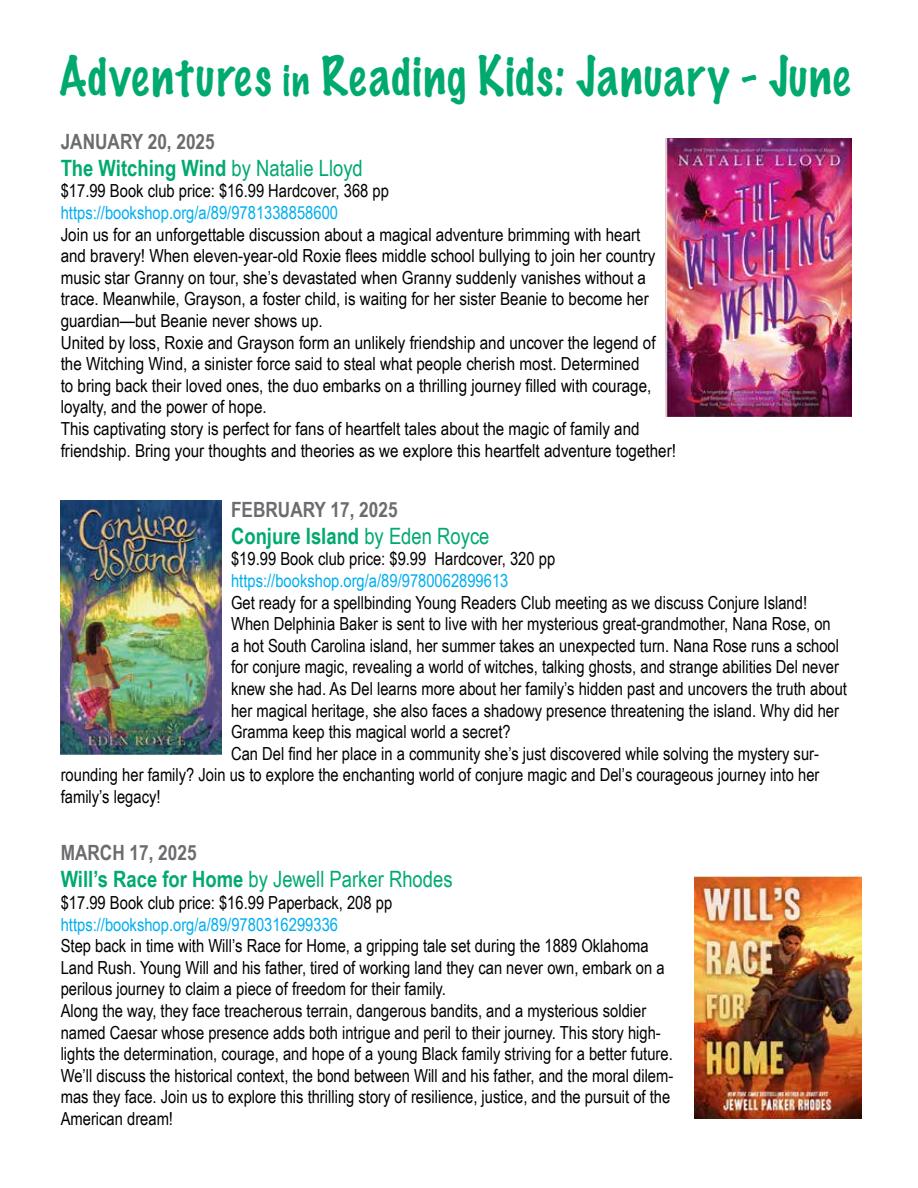
<style>
.page{position:relative;width:918px;height:1188px;background:#fff}
.page>*{position:absolute;margin:0;border:0;box-sizing:border-box;transform-origin:0 0}
.t1{font:100 49.5px "Marker Felt";letter-spacing:.035em;color:#00aa6e;scale:.92 1}
.t2{font:700 22.5px "Arial Narrow";color:#00aa6e}
.t3{font:22.5px "Arial Narrow";color:#00aa6e}
.t4{font:700 21px "Arial Narrow";color:#6b6c6f}
.t5{font:18px/21.6px "Arial Narrow";color:#000}
.t6{font:18px "Arial Narrow";color:#00aeef}
.s1{font-size:39.3px}
.s2{font-weight:400}
.s3{font-weight:700}
</style>
<div class="page">
<img style="left:665px;top:139px;width:186px;height:277px">
<img style="left:61px;top:500px;width:160px;height:255px">
<img style="left:694px;top:876px;width:168px;height:242px">
<h1 class="t1" style="left:59px;top:37px;width:861px">Adventures <span class="s1">in</span> Reading Kids: January - June</h1>
<p class="t4" style="left:61px;top:125px;width:156px">JANUARY 20, 2025</p>
<p class="t2" style="left:61px;top:151px;width:304px">The Witching Wind <span class="s2">by Natalie Lloyd</span></p>
<p class="t5" style="left:61px;top:180px;width:330px">$17.99 Book club price: $16.99 Hardcover, 368 pp</p>
<p class="t6" style="left:61px;top:199px;width:279px">https://bookshop.org/a/89/9781338858600</p>
<p class="t5" style="left:61px;top:223px;width:617px">Join us for an unforgettable discussion about a magical adventure brimming with heart<br>and bravery! When eleven-year-old Roxie flees middle school bullying to join her country music star Granny on tour, she’s devastated when Granny suddenly vanishes without a trace. Meanwhile, Grayson, a foster child, is waiting for her sister Beanie to become her guardian—but Beanie never shows up.<br>United by loss, Roxie and Grayson form an unlikely friendship and uncover the legend of the Witching Wind, a sinister force said to steal what people cherish most. Determined<br>to bring back their loved ones, the duo embarks on a thrilling journey filled with courage, loyalty, and the power of hope.<br>This captivating story is perfect for fans of heartfelt tales about the magic of family and friendship. Bring your thoughts and theories as we explore this heartfelt adventure together!</p>
<p class="t4" style="left:231px;top:494px;width:168px">FEBRUARY 17, 2025</p>
<p class="t2" style="left:231px;top:519px;width:260px">Conjure Island <span class="s2">by Eden Royce</span></p>
<p class="t5" style="left:231px;top:548px;width:326px">$19.99 Book club price: $9.99 Hardcover, 320 pp</p>
<p class="t6" style="left:231px;top:568px;width:279px">https://bookshop.org/a/89/9780062899613</p>
<p class="t5" style="left:231px;top:591px;width:578px">Get ready for a spellbinding Young Readers Club meeting as we discuss Conjure Island!</p>
<p class="t5" style="left:231px;top:612px;width:601px">When Delphinia Baker is sent to live with her mysterious great-grandmother, Nana Rose, on</p>
<p class="t5" style="left:231px;top:634px;width:609px">a hot South Carolina island, her summer takes an unexpected turn. Nana Rose runs a school</p>
<p class="t5" style="left:231px;top:656px;width:609px">for conjure magic, revealing a world of witches, talking ghosts, and strange abilities Del never</p>
<p class="t5" style="left:231px;top:677px;width:617px">knew she had. As Del learns more about her family’s hidden past and uncovers the truth about</p>
<p class="t5" style="left:231px;top:699px;width:609px">her magical heritage, she also faces a shadowy presence threatening the island. Why did her</p>
<p class="t5" style="left:231px;top:720px;width:281px">Gramma keep this magical world a secret?</p>
<p class="t5" style="left:231px;top:742px;width:590px">Can Del find her place in a community she’s just discovered while solving the mystery sur-</p>
<p class="t5" style="left:61px;top:764px;width:760px">rounding her family? Join us to explore the enchanting world of conjure magic and Del’s courageous journey into her</p>
<p class="t5" style="left:61px;top:785px;width:101px">family’s legacy!</p>
<p class="t4" style="left:61px;top:837px;width:137px">MARCH 17, 2025</p>
<p class="t3" style="left:61px;top:863px;width:393px"><span class="s3">Will’s Race for Home</span> by Jewell Parker Rhodes</p>
<p class="t5" style="left:61px;top:891px;width:333px">$17.99 Book club price: $16.99 Paperback, 208 pp</p>
<p class="t6" style="left:61px;top:911px;width:279px">https://bookshop.org/a/89/9780316299336</p>
<p class="t5" style="left:61px;top:934px;width:614px">Step back in time with Will’s Race for Home, a gripping tale set during the 1889 Oklahoma Land Rush. Young Will and his father, tired of working land they can never own, embark on a perilous journey to claim a piece of freedom for their family.<br>Along the way, they face treacherous terrain, dangerous bandits, and a mysterious soldier named Caesar whose presence adds both intrigue and peril to their journey. This story high&shy;lights the determination, courage, and hope of a young Black family striving for a better future.<br>We’ll discuss the historical context, the bond between Will and his father, and the moral dilem&shy;mas they face. Join us to explore this thrilling story of resilience, justice, and the pursuit of the American dream!</p>
</div>
